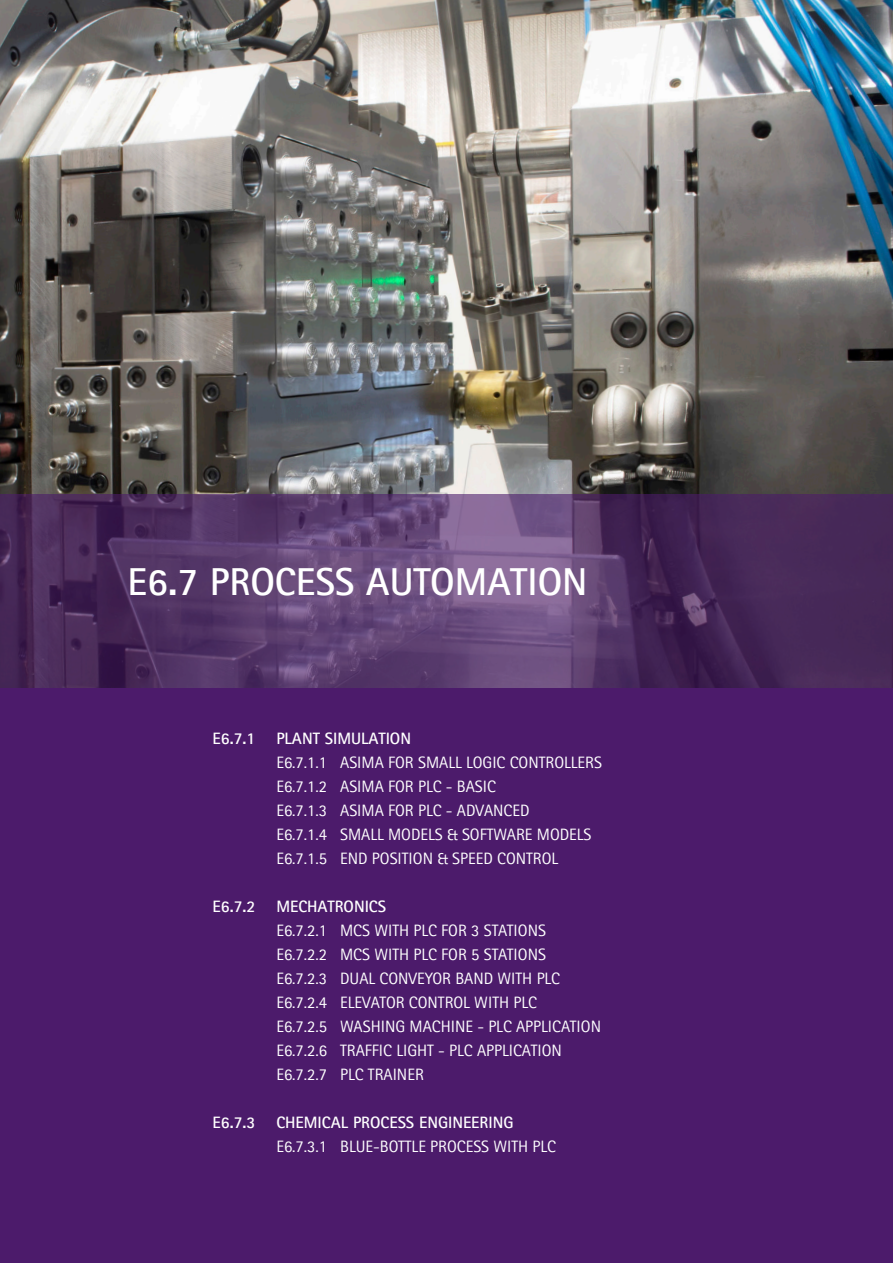
<style>
.page{position:relative;width:893px;height:1263px;background:#fff}
.page>*{position:absolute;margin:0;border:0;box-sizing:border-box;transform-origin:0 0}
.t1{font:700 39px "Agfa Rotis Sans Serif";color:#fff}
.t2{font:16.5px "Agfa Rotis Sans Serif";color:#fff}
.t3{font:700 16.5px "Agfa Rotis Sans Serif";color:#fff}
</style>
<div class="page">
<img style="left:0;top:0;width:893px;height:494px">
<div style="left:0;top:689px;width:893px;height:574px;background:#4c1b6b"></div>
<svg style="left:0;top:494px;width:893px;height:195px;background:#563867"></svg>
<p class="t1" style="left:128px;top:557px;width:461px">E6.7 PROCESS AUTOMATION</p>
<p class="t3" style="left:213px;top:728px;width:44px">E6.7.1</p>
<p class="t3" style="left:276px;top:728px;width:136px">PLANT SIMULATION</p>
<p class="t2" style="left:276px;top:753px;width:327px">E6.7.1.1 ASIMA FOR SMALL LOGIC CONTROLLERS</p>
<p class="t2" style="left:276px;top:777px;width:221px">E6.7.1.2 ASIMA FOR PLC - BASIC</p>
<p class="t2" style="left:276px;top:801px;width:255px">E6.7.1.3 ASIMA FOR PLC - ADVANCED</p>
<p class="t2" style="left:276px;top:825px;width:317px">E6.7.1.4 SMALL MODELS &amp; SOFTWARE MODELS</p>
<p class="t2" style="left:276px;top:849px;width:283px">E6.7.1.5 END POSITION &amp; SPEED CONTROL</p>
<p class="t3" style="left:213px;top:896px;width:44px">E6.7.2</p>
<p class="t3" style="left:276px;top:896px;width:111px">MECHATRONICS</p>
<p class="t2" style="left:276px;top:921px;width:271px">E6.7.2.1 MCS WITH PLC FOR 3 STATIONS</p>
<p class="t2" style="left:276px;top:945px;width:271px">E6.7.2.2 MCS WITH PLC FOR 5 STATIONS</p>
<p class="t2" style="left:276px;top:969px;width:285px">E6.7.2.3 DUAL CONVEYOR BAND WITH PLC</p>
<p class="t2" style="left:276px;top:993px;width:262px">E6.7.2.4 ELEVATOR CONTROL WITH PLC</p>
<p class="t2" style="left:276px;top:1017px;width:326px">E6.7.2.5 WASHING MACHINE - PLC APPLICATION</p>
<p class="t2" style="left:276px;top:1041px;width:287px">E6.7.2.6 TRAFFIC LIGHT - PLC APPLICATION</p>
<p class="t2" style="left:276px;top:1065px;width:149px">E6.7.2.7 PLC TRAINER</p>
<p class="t3" style="left:213px;top:1112px;width:44px">E6.7.3</p>
<p class="t3" style="left:276px;top:1112px;width:239px">CHEMICAL PROCESS ENGINEERING</p>
<p class="t2" style="left:276px;top:1137px;width:281px">E6.7.3.1 BLUE-BOTTLE PROCESS WITH PLC</p>
</div>
